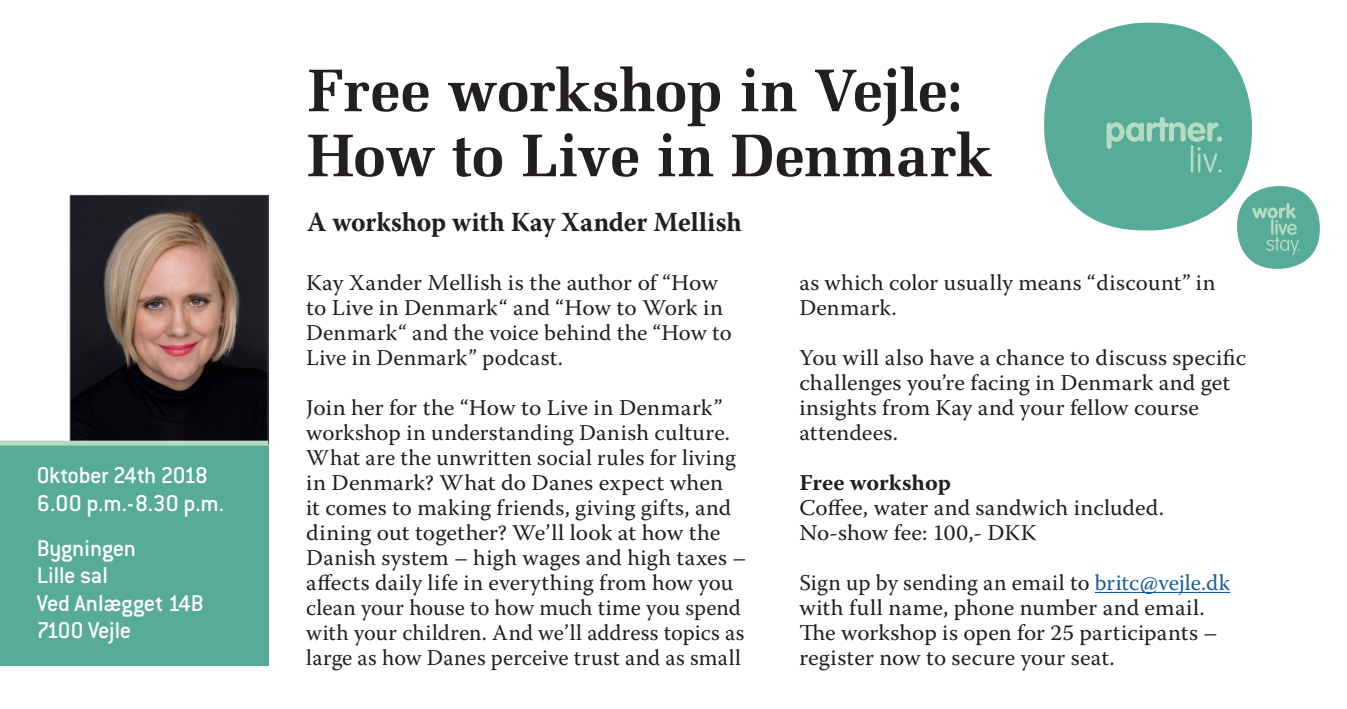
<style>
.page{position:relative;width:1347px;height:709px;background:#fff}
.page>*{position:absolute;margin:0;border:0;box-sizing:border-box;transform-origin:0 0}
.t1{font:700 60px "Melior LT Std";letter-spacing:-.005em;color:#231f20}
.t2{font:700 27.5px "Warnock Pro";letter-spacing:-.005em;color:#231f20;scale:.96 1}
.t3{font:500 25px/27.5px "Conduit ITC Std";letter-spacing:-.015em;color:#fff}
.t4{font:22.5px/25px "Warnock Pro";letter-spacing:.01em;color:#231f20;scale:1.04 1}
.t5{font:22.5px/25px "Warnock Pro";letter-spacing:.01em;color:#231f20}
.t6{font:700 22.5px "Warnock Pro";color:#231f20}
.s1{color:#175d9e}
</style>
<div class="page">
<div style="left:0;top:442px;width:268px;height:223px;background:#57ab99"></div>
<hr style="left:1094px;top:592px;width:136px;height:1px;background:#175d9e">
<img style="left:72px;top:197px;width:194px;height:243px">
<div style="left:70px;top:195px;width:198px;height:248px;border:1px solid #4b4c4d"></div>
<div style="left:0;top:440px;width:268px;height:5px;background:#b5dbc2"></div>
<div style="left:1237px;top:186px;width:82px;height:83px;background:#57ab99;border-radius:40px"></div>
<div style="left:1044px;top:23px;width:207px;height:207px;background:#57ab99;border-radius:99px"></div>
<svg style="left:1106px;top:117px;width:116px;height:55px"></svg>
<svg style="left:1252px;top:203px;width:47px;height:52px"></svg>
<p class="t3" style="left:37px;top:461px;width:189px">Oktober 24th 2018<br>6.00 p.m.-8.30 p.m.</p>
<p class="t3" style="left:37px;top:533px;width:101px">Bygningen</p>
<p class="t3" style="left:37px;top:561px;width:168px">Lille sal<br>Ved Anlægget 14B</p>
<p class="t3" style="left:37px;top:616px;width:96px">7100 Vejle</p>
<p class="t1" style="left:307px;top:54px;width:657px">Free workshop in Vejle:</p>
<p class="t1" style="left:307px;top:119px;width:686px">How to Live in Denmark</p>
<p class="t2" style="left:307px;top:206px;width:454px">A workshop with Kay Xander Mellish</p>
<p class="t4" style="left:306px;top:269px;width:411px">Kay Xander Mellish is the author of “How to Live in Denmark“ and “How to Work in Denmark“ and the voice behind the “How to Live in Denmark” podcast.</p>
<p class="t4" style="left:306px;top:394px;width:424px">Join her for the “How to Live in Denmark” workshop in understanding Danish culture.<br>What are the unwritten social rules for living in Denmark? What do Danes expect when<br>it comes to making friends, giving gifts, and dining out together? We’ll look at how the Danish system – high wages and high taxes – affects daily life in everything from how you clean your house to how much time you spend with your children. And we’ll address topics as large as how Danes perceive trust and as small</p>
<p class="t5" style="left:799px;top:269px;width:417px">as which color usually means “discount” in<br>Denmark.</p>
<p class="t5" style="left:799px;top:344px;width:448px">You will also have a chance to discuss specific challenges you’re facing in Denmark and get insights from Kay and your fellow course attendees.</p>
<p class="t6" style="left:799px;top:468px;width:153px">Free workshop</p>
<p class="t5" style="left:799px;top:494px;width:366px">Coffee, water and sandwich included.</p>
<p class="t5" style="left:799px;top:519px;width:238px">No-show fee: 100,- DKK</p>
<p class="t5" style="left:799px;top:569px;width:432px">Sign up by sending an email to <span class="s1">britc@vejle.dk </span>with full name, phone number and email.</p>
<p class="t5" style="left:799px;top:619px;width:420px">The workshop is open for 25 participants – register now to secure your seat.</p>
</div>
